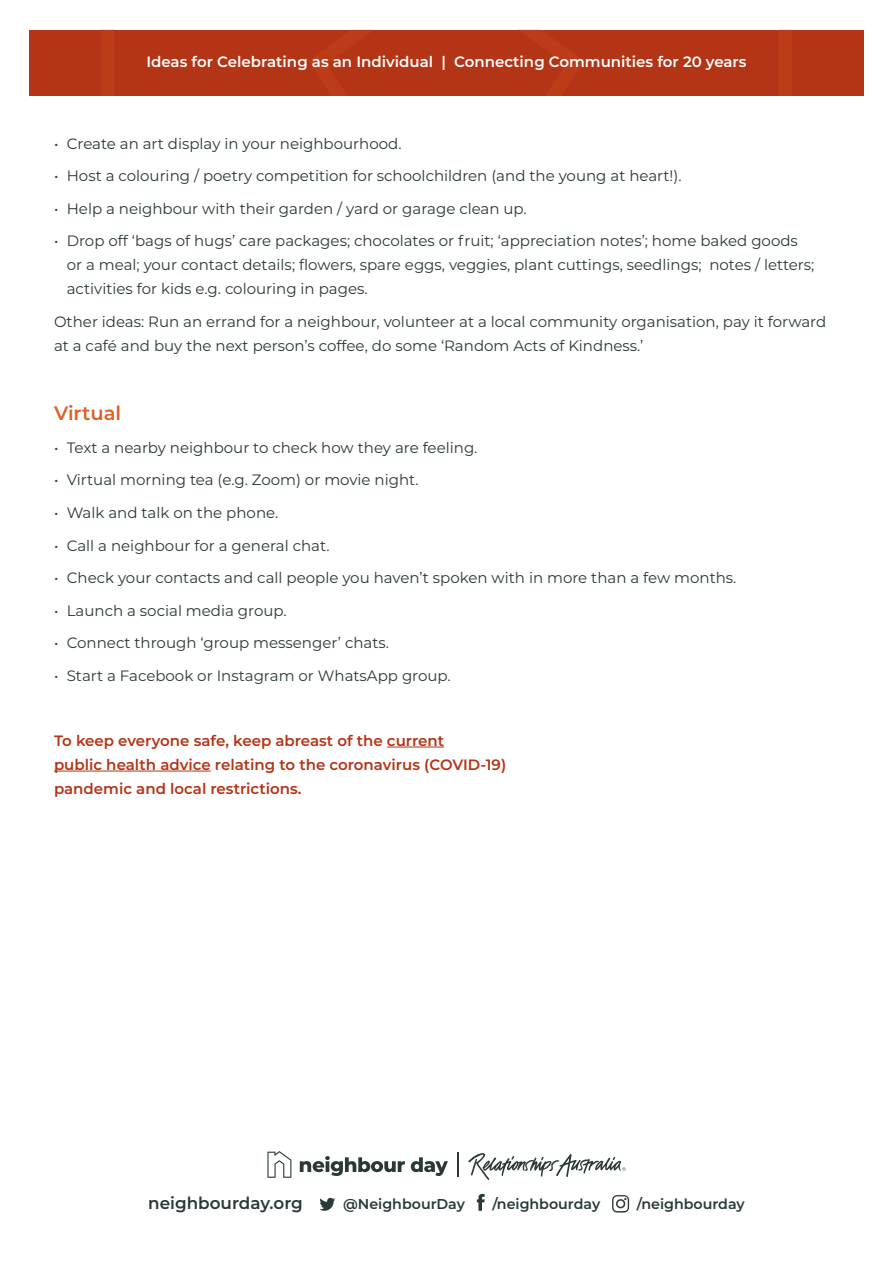
<style>
.page{position:relative;width:893px;height:1263px;background:#fff}
.page>*{position:absolute;margin:0;border:0;box-sizing:border-box;transform-origin:0 0}
.t1{font:600 19.5px "Montserrat";color:#de6126}
.t2{font:600 16.8px "Montserrat";color:#293838}
.t3{font:15px/24px "Montserrat";color:#293838}
.t4{font:600 15px/24px "Montserrat";color:#b43416}
.t5{font:600 15px "Montserrat";color:#fff}
.t6{font:600 14.25px "Montserrat";color:#293838}
</style>
<div class="page">
<div style="left:29px;top:30px;width:834px;height:66px;background:#b43416"></div>
<hr style="left:387px;top:747px;width:57px;height:1px;background:#b43416">
<hr style="left:54px;top:771px;width:157px;height:1px;background:#b43416">
<svg style="left:319px;top:1198px;width:16px;height:13px"></svg>
<svg style="left:477px;top:1194px;width:8px;height:17px"></svg>
<svg style="left:612px;top:1195px;width:17px;height:17px"></svg>
<svg style="left:300px;top:1156px;width:105px;height:20px"></svg>
<svg style="left:411px;top:1157px;width:37px;height:19px"></svg>
<svg style="left:458px;top:1152px;width:1px;height:25px"></svg>
<svg style="left:468px;top:1153px;width:158px;height:27px"></svg>
<svg style="left:267px;top:1151px;width:24px;height:27px"></svg>
<p class="t5" style="left:146px;top:51px;width:602px">Ideas for Celebrating as an Individual | Connecting Communities for 20 years</p>
<p class="t3" style="left:54px;top:131px;width:349px">• Create an art display in your neighbourhood.</p>
<p class="t3" style="left:54px;top:164px;width:629px">• Host a colouring / poetry competition for schoolchildren (and the young at heart!).</p>
<p class="t3" style="left:54px;top:196px;width:474px">• Help a neighbour with their garden / yard or garage clean up.</p>
<p class="t3" style="left:67px;top:229px;width:749px;text-indent:-13px">• Drop off ‘bags of hugs’ care packages; chocolates or fruit; ‘appreciation notes’; home baked goods or a meal; your contact details; flowers, spare eggs, veggies, plant cuttings, seedlings; notes / letters; activities for kids e.g. colouring in pages.</p>
<p class="t3" style="left:54px;top:309px;width:774px">Other ideas: Run an errand for a neighbour, volunteer at a local community organisation, pay it forward at a café and buy the next person’s coffee, do some ‘Random Acts of Kindness.’</p>
<h1 class="t1" style="left:54px;top:400px;width:69px">Virtual</h1>
<p class="t3" style="left:54px;top:435px;width:425px">• Text a nearby neighbour to check how they are feeling.</p>
<p class="t3" style="left:54px;top:468px;width:366px">• Virtual morning tea (e.g. Zoom) or movie night.</p>
<p class="t3" style="left:54px;top:500px;width:226px">• Walk and talk on the phone.</p>
<p class="t3" style="left:54px;top:533px;width:277px">• Call a neighbour for a general chat.</p>
<p class="t3" style="left:54px;top:565px;width:684px">• Check your contacts and call people you haven’t spoken with in more than a few months.</p>
<p class="t3" style="left:54px;top:598px;width:234px">• Launch a social media group.</p>
<p class="t3" style="left:54px;top:630px;width:336px">• Connect through ‘group messenger’ chats.</p>
<p class="t3" style="left:54px;top:663px;width:398px">• Start a Facebook or Instagram or WhatsApp group.</p>
<p class="t4" style="left:54px;top:727px;width:454px">To keep everyone safe, keep abreast of the current<br>public health advice relating to the coronavirus (COVID-19) pandemic and local restrictions.</p>
<p class="t2" style="left:148px;top:1191px;width:156px">neighbourday.org</p>
<p class="t6" style="left:343px;top:1194px;width:123px">@NeighbourDay</p>
<p class="t6" style="left:492px;top:1194px;width:109px">/neighbourday</p>
<p class="t6" style="left:637px;top:1194px;width:109px">/neighbourday</p>
</div>
